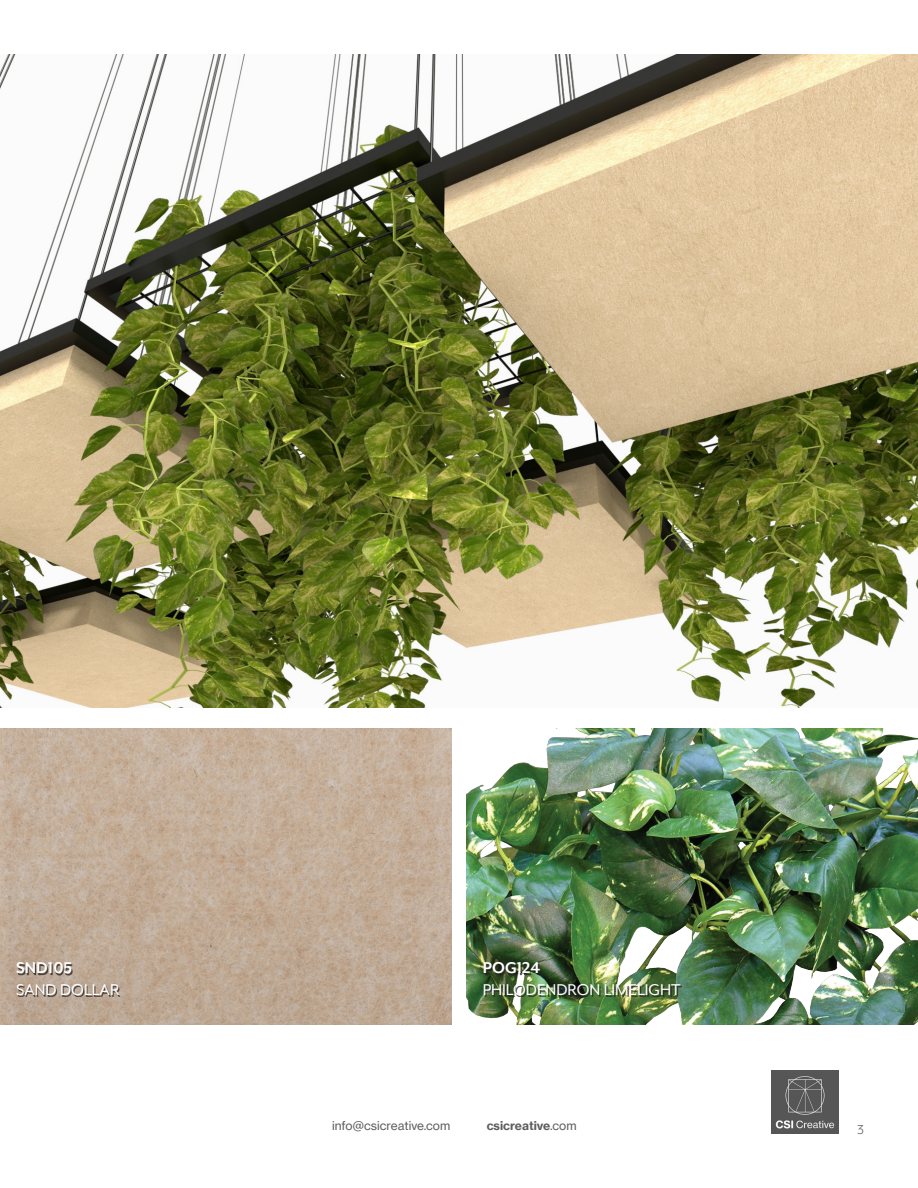
<style>
.page{position:relative;width:918px;height:1188px;background:#fff}
.page>*{position:absolute;margin:0;border:0;box-sizing:border-box;transform-origin:0 0}
.t1{font:18px "Mr Eaves XL Mod OT";color:#fff}
.t2{font:700 18px "Mr Eaves XL Mod OT";color:#fff}
.t3{font:15px "Mr Eaves XL Mod OT";color:#5f5e5e}
.t4{font:12px "N Haas Grotesk TX Pro 55 Rg";color:#5f5e5e}
.t5{font:12px "N Haas Grotesk TX Pro 75 Bd";color:#5f5e5e}
.s1{font-family:"N Haas Grotesk TX Pro 55 Rg"}
</style>
<div class="page">
<img style="left:0;top:54px;width:918px;height:653px">
<img style="left:0;top:729px;width:451px;height:295px">
<img style="left:467px;top:729px;width:451px;height:295px">
<div style="left:18px;top:964px;width:103px;height:33px;background:#231f20;opacity:.75"></div>
<div style="left:485px;top:964px;width:197px;height:33px;background:#231f20;opacity:.75"></div>
<img style="left:771px;top:1070px;width:67px;height:64px">
<p class="t2" style="left:16px;top:959px;width:58px">SND105</p>
<p class="t1" style="left:16px;top:981px;width:105px">SAND DOLLAR</p>
<p class="t2" style="left:483px;top:959px;width:59px">POG124</p>
<p class="t1" style="left:483px;top:981px;width:199px">PHILODENDRON LIMELIGHT</p>
<p class="t4" style="left:332px;top:1118px;width:120px">info@csicreative.com</p>
<p class="t5" style="left:487px;top:1118px;width:91px">csicreative<span class="s1">.com</span></p>
<p class="t3" style="left:857px;top:1122px;width:8px">3</p>
</div>
